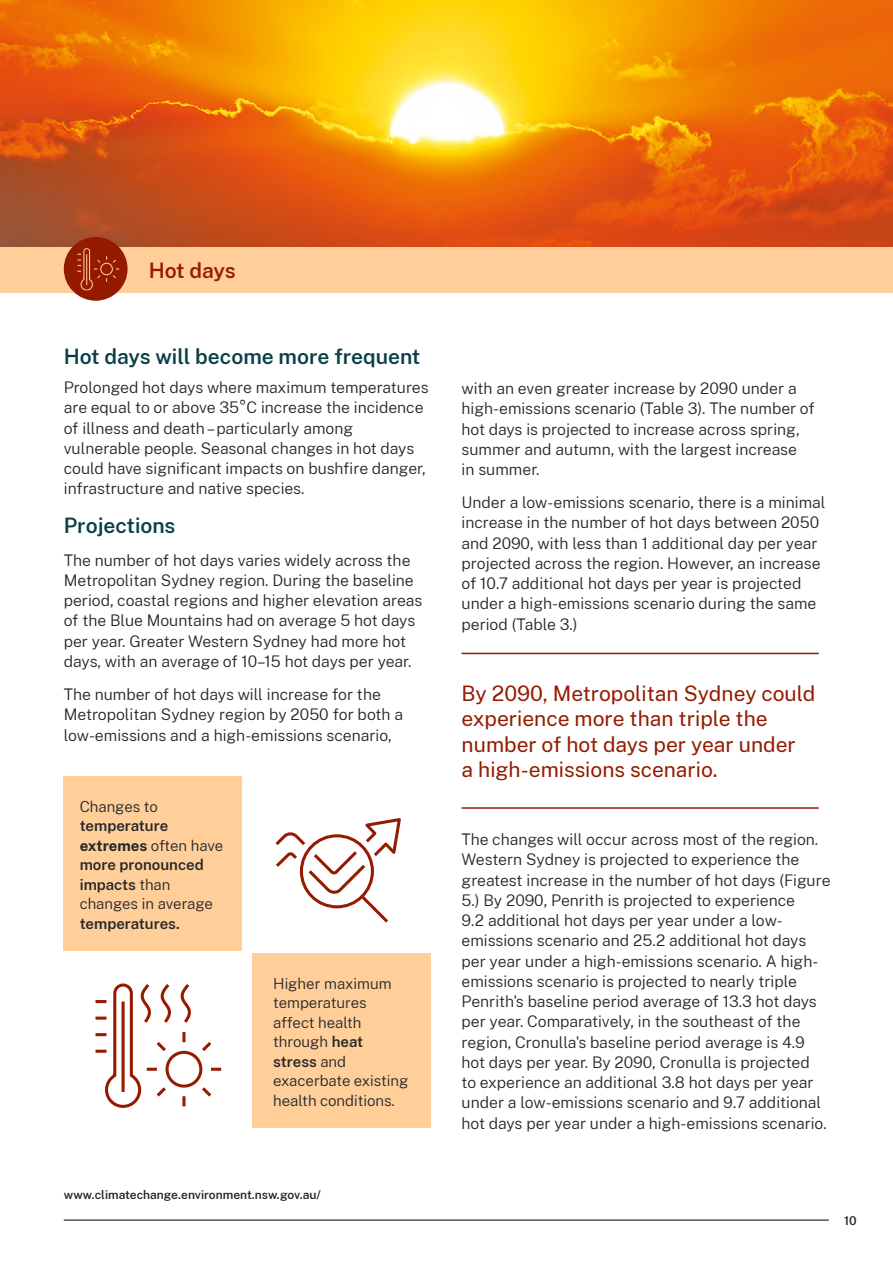
<style>
.page{position:relative;width:893px;height:1263px;background:#fff}
.page>*{position:absolute;margin:0;border:0;box-sizing:border-box;transform-origin:0 0}
.t1{font:21px/25.5px "Public Sans";color:#941b00}
.t2{font:600 21px "Public Sans";color:#0b3f47}
.t3{font:600 21px "Public Sans NSW";letter-spacing:-.01em;color:#941b00}
.t4{font:300 15.75px/20.2px "Public Sans";color:#22272b}
.t5{font:300 15px/19.5px "Public Sans";color:#22272b}
.t6{font:600 15px/19.5px "Public Sans";color:#22272b}
.t7{font:600 12px "Public Sans";color:#22272b}
.s1{font-weight:700}
.s2{font-weight:300}
.s3{font-weight:600}
</style>
<div class="page">
<div style="left:63px;top:776px;width:178px;height:174px;background:#ffce99"></div>
<svg style="left:95px;top:983px;width:126px;height:125px"></svg>
<hr style="left:122px;top:1001px;width:3px;height:91px;background:#941b00">
<svg style="left:275px;top:818px;width:126px;height:105px"></svg>
<div style="left:252px;top:953px;width:179px;height:174px;background:#ffce99"></div>
<img style="left:0;top:0;width:893px;height:247px">
<div style="left:0;top:247px;width:893px;height:46px;background:#ffce99"></div>
<div style="left:64px;top:237px;width:64px;height:64px;background:#941b00;border-radius:50%"></div>
<svg style="left:77px;top:248px;width:42px;height:43px"></svg>
<hr style="left:462px;top:653px;width:357px;height:1px;background:#941b00">
<hr style="left:462px;top:807px;width:357px;height:2px;background:#941b00">
<hr style="left:64px;top:1220px;width:765px;height:1px;background:#000">
<h1 class="t3" style="left:149px;top:255px;width:88px">Hot days</h1>
<h1 class="t2" style="left:64px;top:342px;width:358px">Hot days will become more frequent</h1>
<p class="t4" style="left:64px;top:377px;width:366px">Prolonged hot days where maximum temperatures are equal to or above 35°C increase the incidence of illness and death – particularly among vulnerable people. Seasonal changes in hot days could have significant impacts on bushfire danger, infrastructure and native species.</p>
<h1 class="t2" style="left:64px;top:510px;width:113px">Projections</h1>
<p class="t4" style="left:64px;top:549px;width:360px">The number of hot days varies widely across the Metropolitan Sydney region. During the baseline period, coastal regions and higher elevation areas of the Blue Mountains had on average 5 hot days per year. Greater Western Sydney had more hot days, with an average of 10–15 hot days per year.</p>
<p class="t4" style="left:64px;top:683px;width:341px">The number of hot days will increase for the<br>Metropolitan Sydney region by 2050 for both a low-emissions and a high-emissions scenario,</p>
<p class="t5" style="left:80px;top:796px;width:80px">Changes to</p>
<p class="t6" style="left:80px;top:815px;width:145px">temperature <span class="s1">extremes</span> <span class="s2">often have </span>more pronounced impacts <span class="s2">than changes in average</span></p>
<p class="t6" style="left:80px;top:913px;width:102px">temperatures.</p>
<p class="t5" style="left:273px;top:973px;width:137px">Higher maximum temperatures affect health through <span class="s3">heat stress</span> and exacerbate existing health conditions.</p>
<p class="t7" style="left:64px;top:1186px;width:259px">www.climatechange.environment.nsw.gov.au/</p>
<p class="t4" style="left:462px;top:378px;width:355px">with an even greater increase by 2090 under a high-emissions scenario (Table 3). The number of hot days is projected to increase across spring, summer and autumn, with the largest increase<br>in summer.</p>
<p class="t4" style="left:462px;top:492px;width:365px">Under a low-emissions scenario, there is a minimal increase in the number of hot days between 2050 and 2090, with less than 1 additional day per year projected across the region. However, an increase of 10.7 additional hot days per year is projected under a high-emissions scenario during the same period (Table 3.)</p>
<h1 class="t1" style="left:462px;top:680px;width:355px">By 2090, Metropolitan Sydney could experience more than triple the number of hot days per year under<br>a high-emissions scenario.</h1>
<p class="t4" style="left:462px;top:828px;width:371px">The changes will occur across most of the region.<br>Western Sydney is projected to experience the greatest increase in the number of hot days (Figure 5.) By 2090, Penrith is projected to experience<br>9.2 additional hot days per year under a low&shy;emissions scenario and 25.2 additional hot days per year under a high-emissions scenario. A high&shy;emissions scenario is projected to nearly triple Penrith's baseline period average of 13.3 hot days per year. Comparatively, in the southeast of the region, Cronulla's baseline period average is 4.9 hot days per year. By 2090, Cronulla is projected<br>to experience an additional 3.8 hot days per year under a low-emissions scenario and 9.7 additional hot days per year under a high-emissions scenario.</p>
<p class="t7" style="left:844px;top:1212px;width:14px">10</p>
</div>
